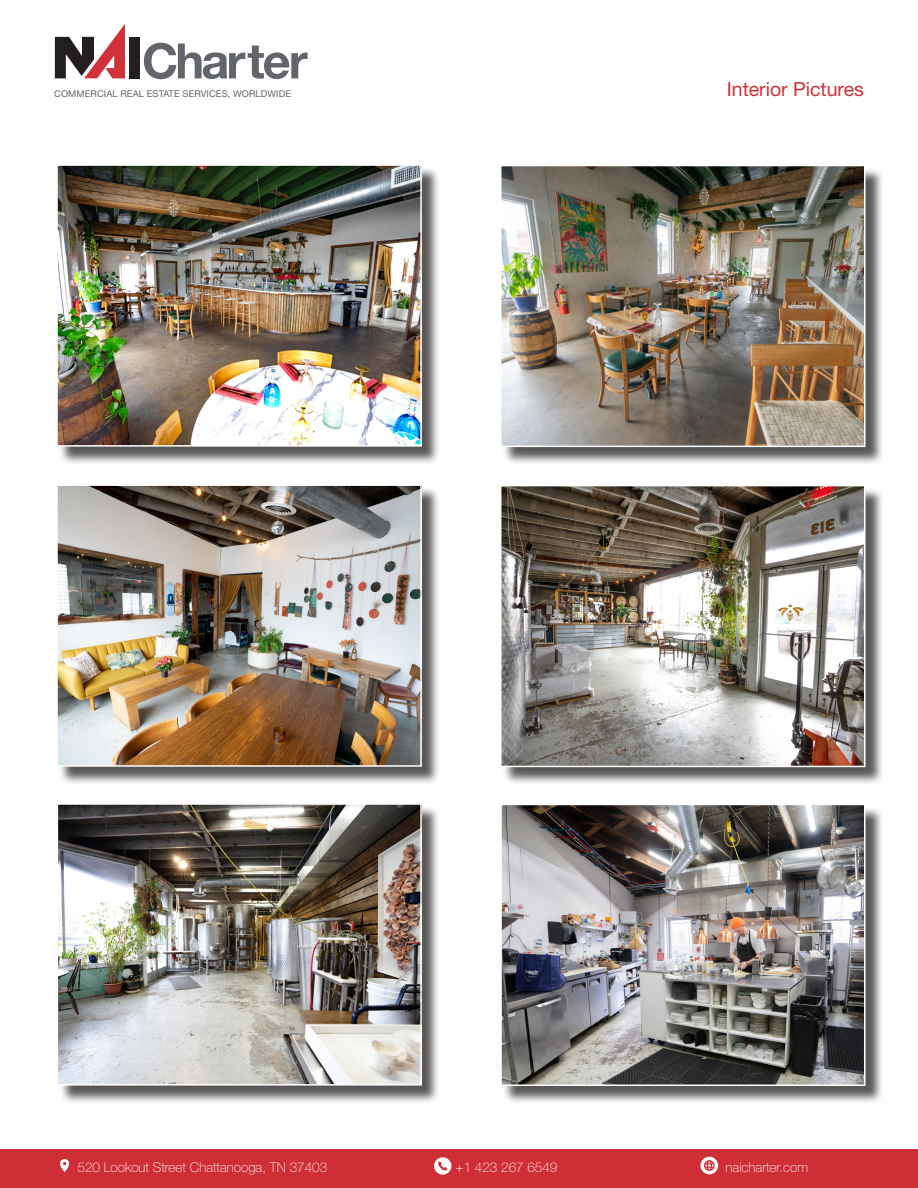
<style>
.page{position:relative;width:918px;height:1188px;background:#fff}
.page>*{position:absolute;margin:0;border:0;box-sizing:border-box;transform-origin:0 0}
.t1{font:19.5px "Helvetica Neue LT Std";color:#d13138}
.t2{font:100 13.5px "Helvetica Neue LT Std";color:#fff}
.t3{font:9.3px "Helvetica Neue LT Std";letter-spacing:.01em;color:#62656a}
</style>
<div class="page">
<div style="left:0;top:1149px;width:918px;height:39px;background:#d02e37"></div>
<svg style="left:60px;top:1159px;width:9px;height:13px"></svg>
<svg style="left:434px;top:1157px;width:17px;height:18px"></svg>
<svg style="left:700px;top:1157px;width:18px;height:17px"></svg>
<div style="left:129px;top:37px;width:11px;height:41px;background:#231f20"></div>
<svg style="left:55px;top:24px;width:70px;height:54px"></svg>
<svg style="left:144px;top:43px;width:164px;height:36px"></svg>
<div style="left:59px;top:167px;width:381px;height:298px;background:#231f20;opacity:.75"></div>
<img style="left:59px;top:167px;width:360px;height:277px">
<div style="left:56px;top:164px;width:366px;height:283px;border:2px solid #fff"></div>
<div style="left:59px;top:487px;width:381px;height:298px;background:#231f20;opacity:.75"></div>
<img style="left:59px;top:487px;width:360px;height:277px">
<div style="left:56px;top:484px;width:366px;height:283px;border:2px solid #fff"></div>
<div style="left:59px;top:806px;width:382px;height:298px;background:#231f20;opacity:.75"></div>
<img style="left:60px;top:806px;width:359px;height:277px">
<div style="left:57px;top:803px;width:365px;height:283px;border:2px solid #fff"></div>
<div style="left:502px;top:167px;width:382px;height:299px;background:#231f20;opacity:.75"></div>
<img style="left:503px;top:168px;width:360px;height:276px">
<div style="left:500px;top:165px;width:366px;height:282px;border:2px solid #fff"></div>
<div style="left:502px;top:487px;width:382px;height:299px;background:#231f20;opacity:.75"></div>
<img style="left:503px;top:488px;width:360px;height:276px">
<div style="left:500px;top:485px;width:366px;height:282px;border:2px solid #fff"></div>
<div style="left:503px;top:806px;width:381px;height:299px;background:#231f20;opacity:.75"></div>
<img style="left:503px;top:807px;width:360px;height:276px">
<div style="left:500px;top:804px;width:366px;height:282px;border:2px solid #fff"></div>
<p class="t3" style="left:54px;top:89px;width:238px">COMMERCIAL REAL ESTATE SERVICES, WORLDWIDE</p>
<p class="t1" style="left:727px;top:78px;width:139px">Interior Pictures</p>
<p class="t2" style="left:78px;top:1159px;width:251px">520 Lookout Street Chattanooga, TN 37403</p>
<p class="t2" style="left:456px;top:1159px;width:103px">+1 423 267 6549</p>
<p class="t2" style="left:726px;top:1159px;width:84px">naicharter.com</p>
</div>
